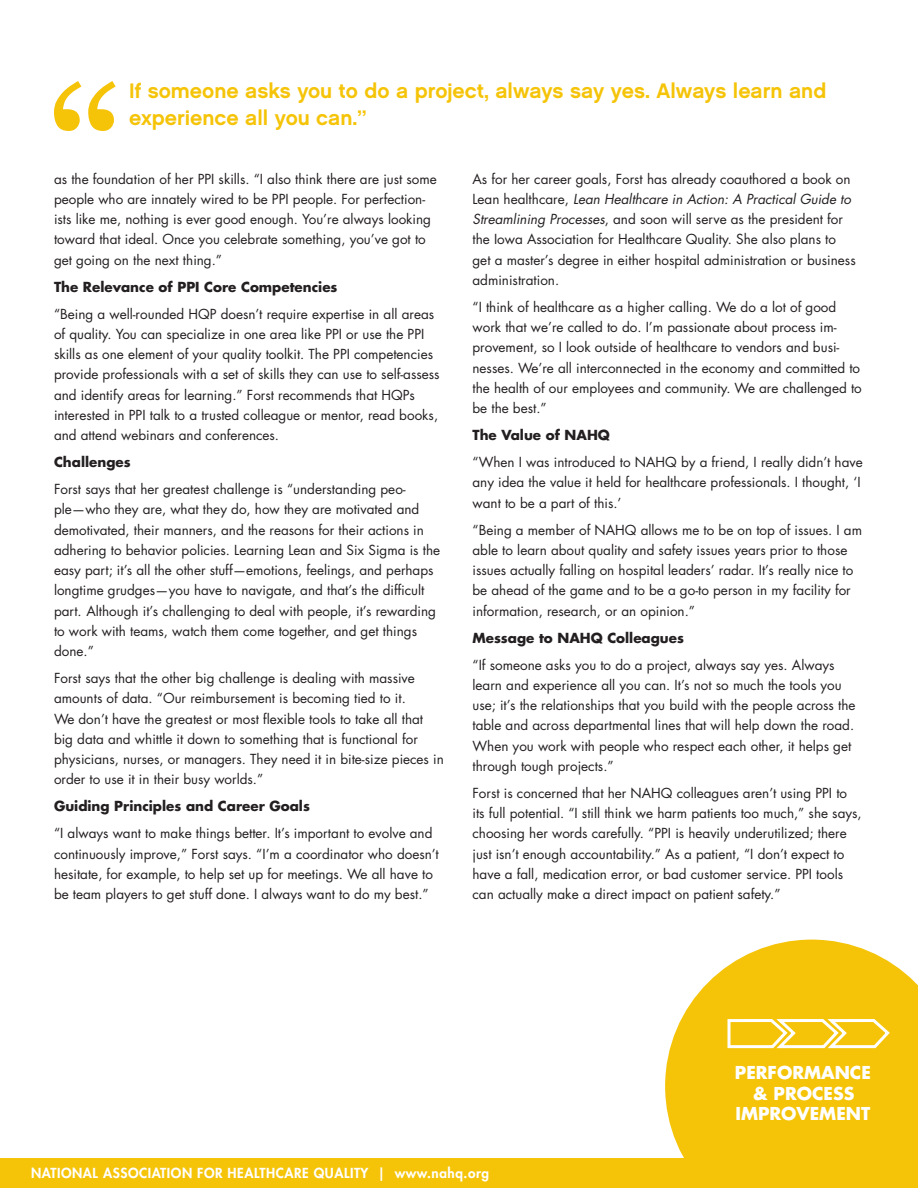
<style>
.page{position:relative;width:918px;height:1188px;background:#fff}
.page>*{position:absolute;margin:0;border:0;box-sizing:border-box;transform-origin:0 0}
.Callout{font:21px/27px "Chalet New York Nineteen Sixty";color:#f5c409}
.t1{font:700 17.25px/20.7px "Futura Std";color:#fff;text-align:center}
.Body_text_no_indent{font:13.5px/20.2px "Futura Std";color:#231f20}
.Body_text_no_indent-2{font:700 13.5px "Futura Std";color:#231f20}
.t2{font:800 13.5px "Futura Std";letter-spacing:.04em;color:#fff}
.s1{font-style:italic}
</style>
<div class="page">
<svg style="left:665px;top:940px;width:253px;height:218px;background:#f6cb29"></svg>
<div style="left:0;top:1158px;width:918px;height:30px;background:#f5c409"></div>
<svg style="left:726px;top:1016px;width:166px;height:34px"></svg>
<svg style="left:54px;top:81px;width:62px;height:50px"></svg>
<p class="Callout" style="left:129px;top:77px;width:699px">If someone asks you to do a project, always say yes. Always learn and experience all you can.”</p>
<p class="Body_text_no_indent" style="left:54px;top:169px;width:384px">as the foundation of her PPI skills. “I also think there are just some people who are innately wired to be PPI people. For perfection&shy;ists like me, nothing is ever good enough. You’re always looking toward that ideal. Once you celebrate something, you’ve got to get going on the next thing.”</p>
<p class="Body_text_no_indent-2" style="left:54px;top:278px;width:285px">The Relevance of PPI Core Competencies</p>
<p class="Body_text_no_indent" style="left:54px;top:304px;width:387px">“Being a well-rounded HQP doesn’t require expertise in all areas of quality. You can specialize in one area like PPI or use the PPI skills as one element of your quality toolkit. The PPI competencies provide professionals with a set of skills they can use to self-assess and identify areas for learning.” Forst recommends that HQPs interested in PPI talk to a trusted colleague or mentor, read books, and attend webinars and conferences.</p>
<p class="Body_text_no_indent-2" style="left:54px;top:453px;width:78px">Challenges</p>
<p class="Body_text_no_indent" style="left:54px;top:479px;width:388px">Forst says that her greatest challenge is “understanding peo&shy;ple—who they are, what they do, how they are motivated and demotivated, their manners, and the reasons for their actions in adhering to behavior policies. Learning Lean and Six Sigma is the easy part; it’s all the other stuff—emotions, feelings, and perhaps longtime grudges—you have to navigate, and that’s the difficult part. Although it’s challenging to deal with people, it’s rewarding to work with teams, watch them come together, and get things done.”</p>
<p class="Body_text_no_indent" style="left:54px;top:668px;width:391px">Forst says that the other big challenge is dealing with massive amounts of data. “Our reimbursement is becoming tied to it.<br>We don’t have the greatest or most flexible tools to take all that big data and whittle it down to something that is functional for physicians, nurses, or managers. They need it in bite-size pieces in order to use it in their busy worlds.”</p>
<p class="Body_text_no_indent-2" style="left:54px;top:797px;width:257px">Guiding Principles and Career Goals</p>
<p class="Body_text_no_indent" style="left:54px;top:823px;width:386px">“I always want to make things better. It’s important to evolve and continuously improve,” Forst says. “I’m a coordinator who doesn’t hesitate, for example, to help set up for meetings. We all have to be team players to get stuff done. I always want to do my best.”</p>
<p class="Body_text_no_indent" style="left:472px;top:169px;width:385px">As for her career goals, Forst has already coauthored a book on Lean healthcare, <span class="s1">Lean Healthcare in Action: A Practical Guide to Streamlining Processes</span>, and soon will serve as the president for the Iowa Association for Healthcare Quality. She also plans to get a master’s degree in either hospital administration or business administration.</p>
<p class="Body_text_no_indent" style="left:472px;top:297px;width:391px">“I think of healthcare as a higher calling. We do a lot of good work that we’re called to do. I’m passionate about process im&shy;provement, so I look outside of healthcare to vendors and busi&shy;nesses. We’re all interconnected in the economy and committed to the health of our employees and community. We are challenged to be the best.”</p>
<p class="Body_text_no_indent-2" style="left:472px;top:426px;width:139px">The Value of NAHQ</p>
<p class="Body_text_no_indent" style="left:472px;top:452px;width:392px">“When I was introduced to NAHQ by a friend, I really didn’t have any idea the value it held for healthcare professionals. I thought, ‘I want to be a part of this.’</p>
<p class="Body_text_no_indent" style="left:472px;top:520px;width:391px">“Being a member of NAHQ allows me to be on top of issues. I am able to learn about quality and safety issues years prior to those issues actually falling on hospital leaders’ radar. It’s really nice to be ahead of the game and to be a go-to person in my facility for information, research, or an opinion.”</p>
<p class="Body_text_no_indent-2" style="left:472px;top:629px;width:213px">Message to NAHQ Colleagues</p>
<p class="Body_text_no_indent" style="left:472px;top:655px;width:385px">“If someone asks you to do a project, always say yes. Always learn and experience all you can. It’s not so much the tools you use; it’s the relationships that you build with the people across the table and across departmental lines that will help down the road.<br>When you work with people who respect each other, it helps get through tough projects.”</p>
<p class="Body_text_no_indent" style="left:472px;top:783px;width:391px">Forst is concerned that her NAHQ colleagues aren’t using PPI to its full potential. “I still think we harm patients too much,” she says, choosing her words carefully. “PPI is heavily underutilized; there just isn’t enough accountability.” As a patient, “I don’t expect to have a fall, medication error, or bad customer service. PPI tools can actually make a direct impact on patient safety.”</p>
<p class="t1" style="left:735px;top:1062px;width:137px">PERFORMANCE &amp; PROCESS<br>IMPROVEMENT</p>
<p class="t2" style="left:31px;top:1164px;width:459px">NATIONAL ASSOCIATION FOR HEALTHCARE QUALITY | www.nahq.org</p>
</div>
